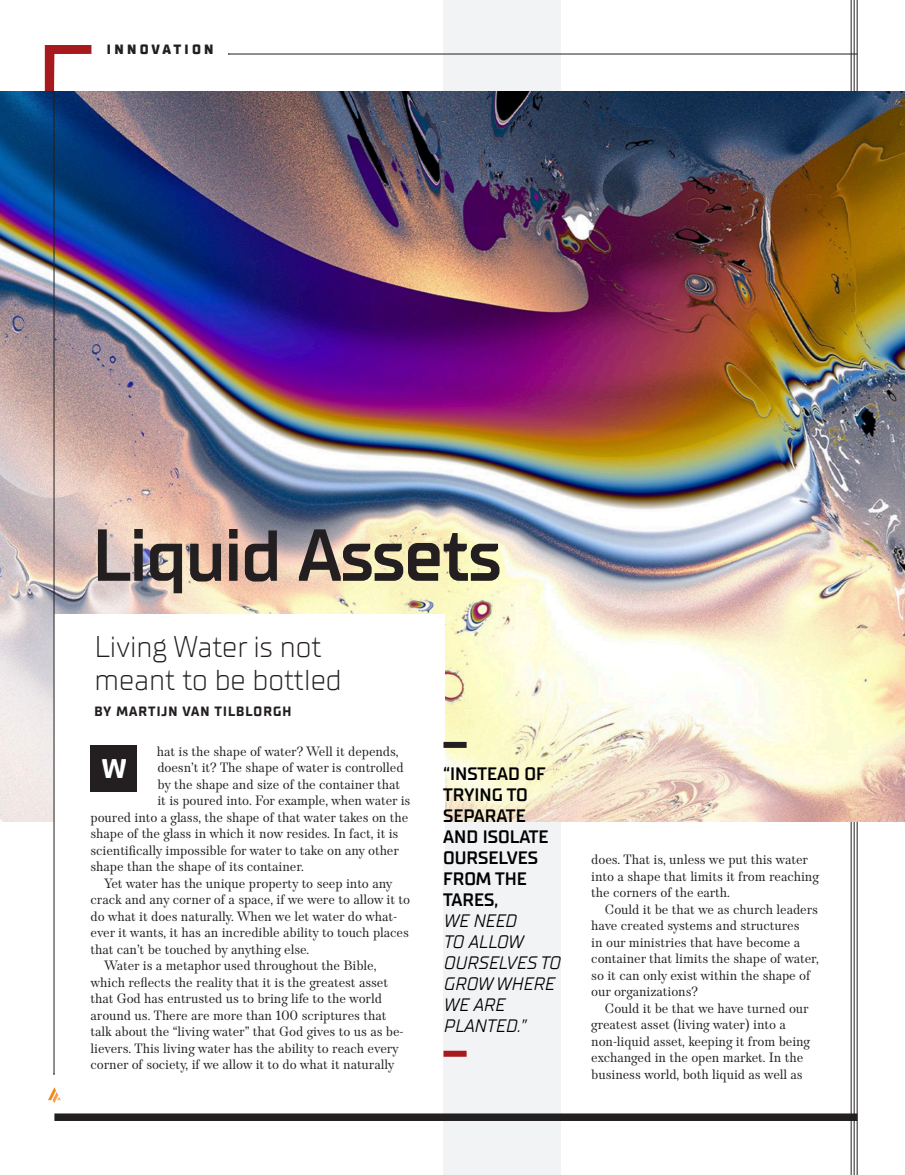
<style>
.page{position:relative;width:905px;height:1175px;background:#fff}
.page>*{position:absolute;margin:0;border:0;box-sizing:border-box;transform-origin:0 0}
.t1{font:600 73.5px "TT Supermolot Neue";letter-spacing:-.02em;color:#231f20}
.t2{font:300 30px/33px "TT Supermolot Neue";color:#231f20}
.t3{font:700 27px "TT Supermolot Neue";color:#fff}
.Normal__Web{font:600 18px/21px "TT Supermolot Neue";color:#000}
.t4{font:13.5px/16.5px "TT Barrels";letter-spacing:-.01em;color:#222}
.t5{font:700 13.5px "TT Supermolot Neue";letter-spacing:.08em;color:#231f20}
.t6{font:800 13.5px "TT Supermolot Neue";letter-spacing:.24em;color:#231f20}
.s1{font-weight:400;font-style:italic}
</style>
<div class="page">
<hr style="left:850px;top:0;width:1px;height:1174px;background:#231f20">
<hr style="left:853px;top:0;width:1px;height:1174px;background:#231f20">
<hr style="left:856px;top:0;width:1px;height:1174px;background:#231f20">
<div style="left:443px;top:0;width:118px;height:1174px;background:#f2f3f4"></div>
<div style="left:54px;top:1113px;width:803px;height:7px;background:#231f20"></div>
<svg style="left:45px;top:45px;width:46px;height:47px"></svg>
<hr style="left:229px;top:54px;width:628px;height:1px;background:#231f20">
<svg style="left:48px;top:1087px;width:13px;height:16px"></svg>
<img style="left:0;top:92px;width:904px;height:730px">
<div style="left:55px;top:614px;width:389px;height:248px;background:#fff"></div>
<div style="left:91px;top:745px;width:46px;height:47px;background:#231f20"></div>
<div style="left:443px;top:1050px;width:23px;height:6px;background:#a7191d"></div>
<div style="left:443px;top:742px;width:23px;height:6px;background:#231f20"></div>
<hr style="left:54px;top:92px;width:1px;height:982px;background:#231f20">
<p class="t6" style="left:107px;top:41px;width:108px">INNOVATION</p>
<p class="t1" style="left:92px;top:511px;width:411px">Liquid Assets</p>
<p class="t2" style="left:95px;top:631px;width:249px">Living Water is not meant to be bottled</p>
<p class="t5" style="left:95px;top:703px;width:198px">BY MARTIJN VAN TILBLORGH</p>
<p class="t4" style="left:157px;top:743px;width:243px">hat is the shape of water? Well it depends,</p>
<p class="t4" style="left:157px;top:760px;width:248px">doesn’t it? The shape of water is controlled</p>
<p class="t4" style="left:157px;top:776px;width:244px">by the shape and size of the container that</p>
<p class="t4" style="left:157px;top:793px;width:254px">it is poured into. For example, when water is</p>
<p class="t4" style="left:91px;top:809px;width:319px">poured into a glass, the shape of that water takes on the</p>
<p class="t4" style="left:91px;top:826px;width:309px">shape of the glass in which it now resides. In fact, it is</p>
<p class="t4" style="left:91px;top:842px;width:310px">scientifically impossible for water to take on any other</p>
<p class="t4" style="left:91px;top:859px;width:215px">shape than the shape of its container.</p>
<p class="t4" style="left:91px;top:875px;width:321px;text-indent:14px">Yet water has the unique property to seep into any crack and any corner of a space, if we were to allow it to do what it does naturally. When we let water do what&shy;ever it wants, it has an incredible ability to touch places that can’t be touched by anything else.</p>
<p class="t4" style="left:91px;top:958px;width:314px;text-indent:14px">Water is a metaphor used throughout the Bible, which reflects the reality that it is the greatest asset that God has entrusted us to bring life to the world around us. There are more than 100 scriptures that talk about the “living water” that God gives to us as be&shy;lievers. This living water has the ability to reach every corner of society, if we allow it to do what it naturally</p>
<p class="t3" style="left:102px;top:752px;width:26px">W</p>
<p class="Normal__Web" style="left:443px;top:763px;width:118px">“INSTEAD OF<br>TRYING TO<br>SEPARATE<br>AND ISOLATE<br>OURSELVES<br>FROM THE<br>TARES,<br><span class="s1">WE NEED<br>TO ALLOW<br>OURSELVES TO<br>GROW WHERE<br>WE ARE<br>PLANTED.”</span></p>
<p class="t4" style="left:591px;top:851px;width:229px">does. That is, unless we put this water into a shape that limits it from reaching the corners of the earth.</p>
<p class="t4" style="left:591px;top:901px;width:229px;text-indent:14px">Could it be that we as church leaders have created systems and structures<br>in our ministries that have become a container that limits the shape of water, so it can only exist within the shape of our organizations?</p>
<p class="t4" style="left:591px;top:1000px;width:220px;text-indent:14px">Could it be that we have turned our greatest asset (living water) into a non-liquid asset, keeping it from being exchanged in the open market. In the business world, both liquid as well as</p>
</div>
